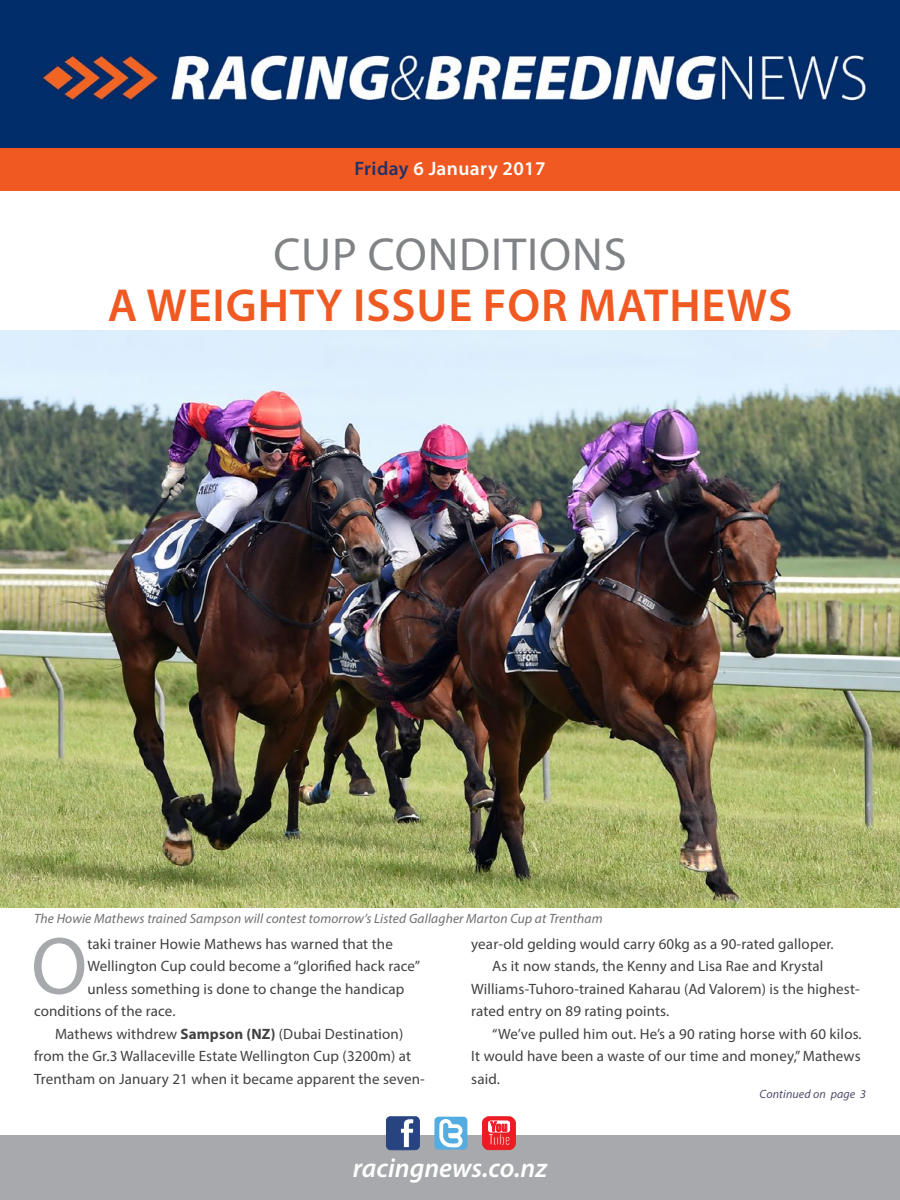
<style>
.page{position:relative;width:900px;height:1200px;background:#fff}
.page>*{position:absolute;margin:0;border:0;box-sizing:border-box;transform-origin:0 0}
.t1{font:81.75px "Myriad Pro";color:#a7a9ac}
.t2{font:600 46.5px "Myriad Pro";letter-spacing:.02em;color:#f15922}
.t3{font:46.5px "Myriad Pro";letter-spacing:.02em;color:#808285}
.t4{font:italic 600 27px "Myriad Pro";color:#fff}
.t5{font:600 19.5px "Myriad Pro";letter-spacing:.02em;color:#fff}
.t6{font:15px "Myriad Pro";letter-spacing:.01em;color:#414042}
.t7{font:italic 13.5px "Myriad Pro";letter-spacing:.01em;color:#6d6e71}
.t8{font:italic 12px "Myriad Pro";letter-spacing:.01em;color:#4d4d6b}
.s1{color:#203267}
.s2{font-weight:700}
</style>
<div class="page">
<div style="left:0;top:0;width:900px;height:159px;background:#012d6a"></div>
<img style="left:34px;top:54px;width:833px;height:49px">
<div style="left:0;top:1136px;width:900px;height:64px;background:#a7a9ac"></div>
<svg style="left:386px;top:1117px;width:34px;height:33px"></svg>
<svg style="left:434px;top:1117px;width:33px;height:33px"></svg>
<svg style="left:482px;top:1117px;width:34px;height:33px"></svg>
<div style="left:0;top:148px;width:900px;height:43px;background:#f15922"></div>
<img style="left:0;top:330px;width:900px;height:577px">
<h3 class="t5" style="left:354px;top:156px;width:193px"><span class="s1">FRIDAY</span> 6 JANUARY 2017</h3>
<h2 class="t3" style="left:273px;top:225px;width:209px">Cup conditio</h2>
<h2 class="t3" style="left:572px;top:225px;width:56px">ns</h2>
<h2 class="t2" style="left:108px;top:276px;width:686px">A WEIGHTY ISSUE FOR MATHEWS</h2>
<p class="t7" style="left:34px;top:911px;width:570px">The Howie Mathews trained Sampson will contest tomorrow’s Listed Gallagher Marton Cup at Trentham</p>
<h1 class="t1" style="left:31px;top:916px;width:58px">O</h1>
<p class="t6" style="left:87px;top:934px;width:307px">taki trainer Howie Mathews has warned that the</p>
<p class="t6" style="left:87px;top:957px;width:334px">Wellington Cup could become a “glorified hack race”</p>
<p class="t6" style="left:87px;top:979px;width:319px">unless something is done to change the handicap</p>
<p class="t6" style="left:34px;top:1002px;width:143px">conditions of the race.</p>
<p class="t6" style="left:55px;top:1024px;width:350px">Mathews withdrew <span class="s2">Sampson (NZ)</span> (Dubai Destination)</p>
<p class="t6" style="left:34px;top:1047px;width:379px">from the Gr.3 Wallaceville Estate Wellington Cup (3200m) at</p>
<p class="t6" style="left:34px;top:1069px;width:392px">Trentham on January 21 when it became apparent the seven-</p>
<p class="t6" style="left:471px;top:934px;width:364px">year-old gelding would carry 60kg as a 90-rated galloper.</p>
<p class="t6" style="left:492px;top:957px;width:333px">As it now stands, the Kenny and Lisa Rae and Krystal</p>
<p class="t6" style="left:471px;top:979px;width:390px">Williams-Tuhoro-trained Kaharau (Ad Valorem) is the highest-</p>
<p class="t6" style="left:471px;top:1002px;width:200px">rated entry on 89 rating points.</p>
<p class="t6" style="left:492px;top:1024px;width:371px">“We’ve pulled him out. He’s a 90 rating horse with 60 kilos.</p>
<p class="t6" style="left:471px;top:1047px;width:391px">It would have been a waste of our time and money,” Mathews</p>
<p class="t6" style="left:471px;top:1069px;width:30px">said.</p>
<p class="t8" style="left:760px;top:1087px;width:108px">Continued on page 3</p>
<h3 class="t4" style="left:353px;top:1150px;width:196px">racingnews.co.nz</h3>
</div>
